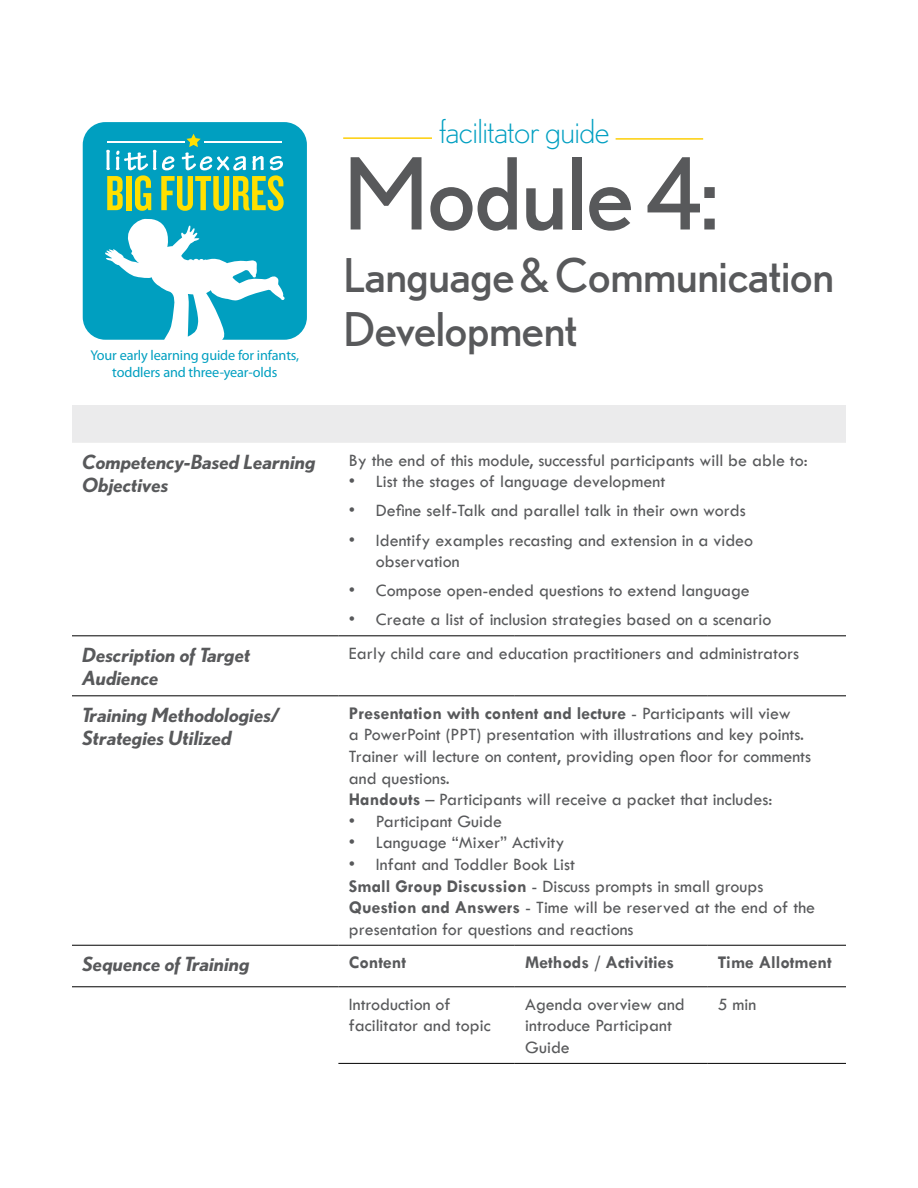
<style>
.page{position:relative;width:918px;height:1188px;background:#fff}
.page>*{position:absolute;margin:0;border:0;box-sizing:border-box;transform-origin:0 0}
.t1{font:99px "Nobel";letter-spacing:-.02em;color:#58595b}
.t2{font:46.5px/54px "Nobel";letter-spacing:-.02em;color:#58595b}
.t3{font:300 33px "Nobel";letter-spacing:-.02em;color:#009fc1}
.t4{font:italic 700 19.5px/23.4px "Nobel";color:#58595b}
.t5{font:18px/21.6px "Tw Cen";color:#58595b}
.t6{font:700 18px "Tw Cen";color:#58595b}
.t7{font:14.25px/17.1px "Myriad Pro";letter-spacing:-.01em;color:#009fc0;text-align:center}
.s1{font-weight:700}
</style>
<div class="page">
<div style="left:72px;top:405px;width:774px;height:38px;background:#ebebec"></div>
<hr style="left:72px;top:636px;width:266px;height:1px;background:#000">
<hr style="left:338px;top:636px;width:177px;height:1px;background:#000">
<hr style="left:515px;top:636px;width:192px;height:1px;background:#000">
<hr style="left:707px;top:636px;width:139px;height:1px;background:#000">
<hr style="left:72px;top:696px;width:266px;height:1px;background:#000">
<hr style="left:338px;top:696px;width:177px;height:1px;background:#000">
<hr style="left:515px;top:696px;width:192px;height:1px;background:#000">
<hr style="left:707px;top:696px;width:139px;height:1px;background:#000">
<hr style="left:72px;top:945px;width:266px;height:1px;background:#000">
<hr style="left:338px;top:945px;width:177px;height:1px;background:#000">
<hr style="left:515px;top:945px;width:192px;height:1px;background:#000">
<hr style="left:707px;top:945px;width:139px;height:1px;background:#000">
<hr style="left:72px;top:987px;width:266px;height:1px;background:#000">
<hr style="left:338px;top:987px;width:177px;height:1px;background:#000">
<hr style="left:515px;top:987px;width:192px;height:1px;background:#000">
<hr style="left:707px;top:987px;width:139px;height:1px;background:#000">
<hr style="left:338px;top:1063px;width:177px;height:1px;background:#000">
<hr style="left:515px;top:1063px;width:192px;height:1px;background:#000">
<hr style="left:707px;top:1063px;width:139px;height:1px;background:#000">
<hr style="left:616px;top:138px;width:87px;height:2px;background:#fdce07">
<hr style="left:343px;top:137px;width:89px;height:2px;background:#fdce07">
<svg style="left:83px;top:122px;width:224px;height:218px;fill:#009fc0"></svg>
<svg style="left:188px;top:294px;width:11px;height:43px"></svg>
<svg style="left:106px;top:134px;width:178px;height:77px"></svg>
<p class="t7" style="left:90px;top:347px;width:210px">Your early learning guide for infants, toddlers and three-year-olds</p>
<h3 class="t3" style="left:440px;top:113px;width:172px">facilitator guide</h3>
<h1 class="t1" style="left:343px;top:137px;width:378px">Module 4:</h1>
<h2 class="t2" style="left:343px;top:248px;width:493px">Language &amp; Communication<br>Development</h2>
<p class="t4" style="left:82px;top:450px;width:235px">Competency-Based Learning<br>Objectives</p>
<p class="t5" style="left:349px;top:449px;width:460px">By the end of this module, successful participants will be able to:</p>
<p class="t5" style="left:349px;top:471px;width:318px">• List the stages of language development</p>
<p class="t5" style="left:349px;top:500px;width:398px">• Define self-Talk and parallel talk in their own words</p>
<p class="t5" style="left:376px;top:529px;width:379px;text-indent:-27px">• Identify examples recasting and extension in a video observation</p>
<p class="t5" style="left:349px;top:580px;width:402px">• Compose open-ended questions to extend language</p>
<p class="t5" style="left:349px;top:609px;width:424px">• Create a list of inclusion strategies based on a scenario</p>
<p class="t4" style="left:82px;top:643px;width:170px">Description of Target<br>Audience</p>
<p class="t5" style="left:349px;top:642px;width:452px">Early child care and education practitioners and administrators</p>
<p class="t4" style="left:82px;top:703px;width:200px">Training Methodologies/<br>Strategies Utilized</p>
<p class="t5" style="left:349px;top:702px;width:464px"><span class="s1">Presentation with content and lecture</span> - Participants will view<br>a PowerPoint (PPT) presentation with illustrations and key points.<br>Trainer will lecture on content, providing open floor for comments and questions.<br><span class="s1">Handouts</span> – Participants will receive a packet that includes:</p>
<p class="t5" style="left:349px;top:810px;width:155px">• Participant Guide</p>
<p class="t5" style="left:349px;top:832px;width:217px">• Language “Mixer” Activity</p>
<p class="t5" style="left:349px;top:853px;width:468px">• Infant and Toddler Book List<br><span class="s1">Small Group Discussion</span> - Discuss prompts in small groups <span class="s1">Question and Answers</span> - Time will be reserved at the end of the presentation for questions and reactions</p>
<p class="t4" style="left:82px;top:952px;width:169px">Sequence of Training</p>
<p class="t6" style="left:349px;top:952px;width:59px">Content</p>
<p class="t6" style="left:525px;top:952px;width:150px">Methods / Activities</p>
<p class="t6" style="left:718px;top:952px;width:116px">Time Allotment</p>
<p class="t5" style="left:349px;top:993px;width:143px">Introduction of facilitator and topic</p>
<p class="t5" style="left:525px;top:993px;width:161px">Agenda overview and introduce Participant<br>Guide</p>
<p class="t5" style="left:718px;top:993px;width:40px">5 min</p>
</div>
